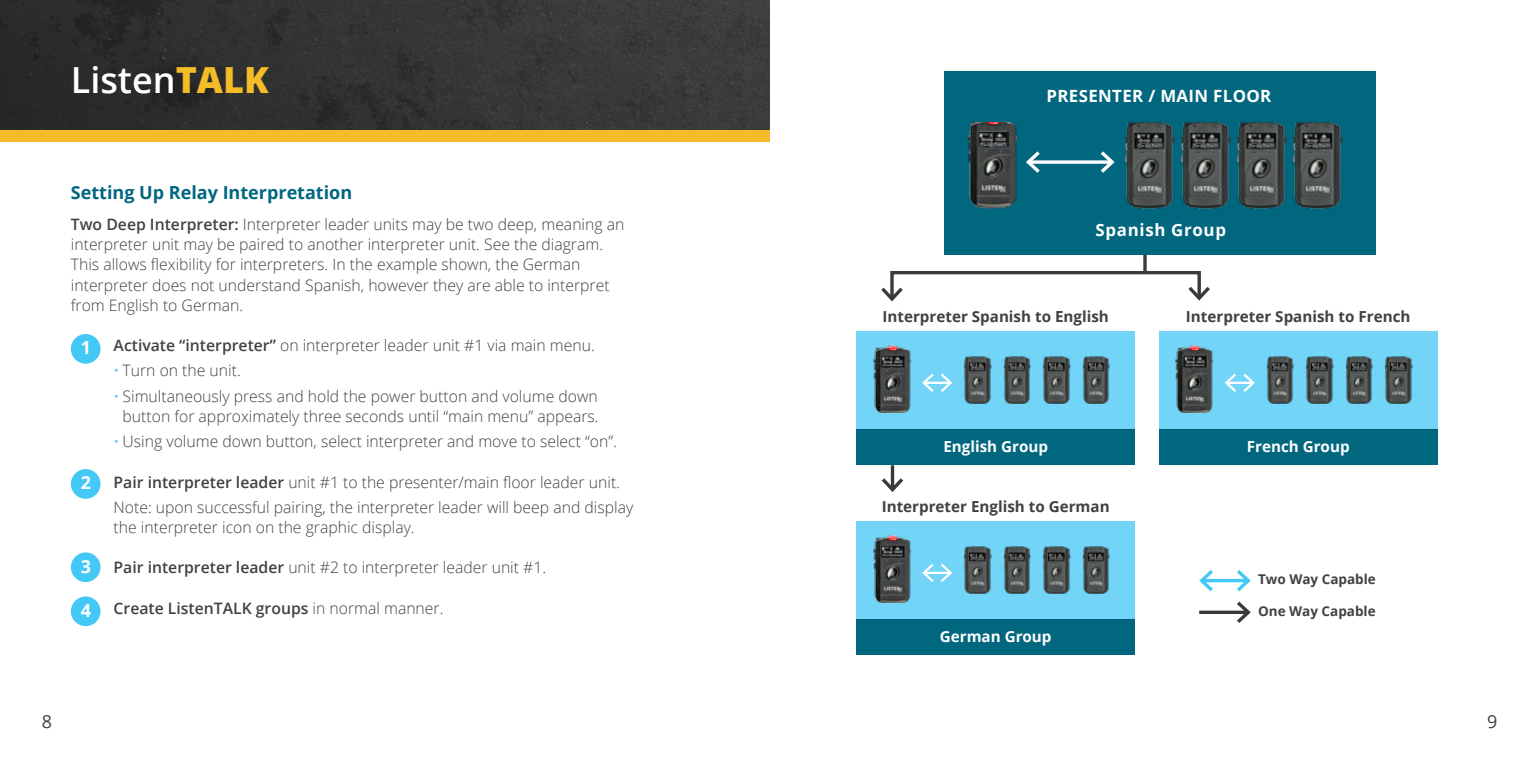
<style>
.page{position:relative;width:1539px;height:770px;background:#fff}
.page>*{position:absolute;margin:0;border:0;box-sizing:border-box;transform-origin:0 0}
.t1{font:600 36px "Open Sans";color:#fff}
.t2{font:700 18px "Open Sans";color:#00677f}
.t3{font:700 18px "Open Sans";color:#fff}
.t4{font:18px "Open Sans";color:#414042}
.t5{font:700 16.88px "Open Sans";letter-spacing:.02em;color:#fff}
.t6{font:700 16.88px "Open Sans";letter-spacing:.04em;color:#fff}
.t7{font:300 15.75px/20.2px "Open Sans";color:#414042}
.t8{font:600 15.75px "Open Sans";color:#414042}
.t9{font:700 15.3px "Open Sans";color:#414042}
.t10{font:700 15.3px "Open Sans";color:#fff}
.t11{font:700 13.5px "Open Sans";color:#414042}
.s1{font-weight:800;color:#f4bd28}
.s2{font-weight:600}
.s3{color:#44c8f5}
.s4{font-weight:300}
</style>
<div class="page">
<img style="left:0;top:0;width:770px;height:130px">
<div style="left:0;top:130px;width:1539px;height:12px;background:#f4bd28"></div>
<div style="left:771px;top:0;width:768px;height:168px;background:#fff"></div>
<div style="left:71px;top:334px;width:30px;height:29px;background:#44c8f5;border-radius:50%"></div>
<div style="left:71px;top:469px;width:30px;height:29px;background:#44c8f5;border-radius:50%"></div>
<div style="left:71px;top:552px;width:30px;height:30px;background:#44c8f5;border-radius:50%"></div>
<div style="left:71px;top:596px;width:30px;height:30px;background:#44c8f5;border-radius:50%"></div>
<svg style="left:1143px;top:254px;width:4px;height:15px"></svg>
<hr style="left:891px;top:465px;width:3px;height:24px;background:#3b3a3a">
<svg style="left:881px;top:474px;width:23px;height:18px"></svg>
<svg style="left:1199px;top:610px;width:34px;height:4px"></svg>
<hr style="left:1202px;top:579px;width:46px;height:3px;background:#44c8f5">
<svg style="left:1199px;top:570px;width:18px;height:22px"></svg>
<svg style="left:1233px;top:570px;width:18px;height:53px"></svg>
<div style="left:857px;top:331px;width:278px;height:98px;background:#72d5f7"></div>
<div style="left:857px;top:429px;width:278px;height:35px;background:#00677f"></div>
<img style="left:873px;top:345px;width:39px;height:67px">
<img style="left:881px;top:356px;width:22px;height:10px">
<svg style="left:922px;top:373px;width:30px;height:19px"></svg>
<img style="left:963px;top:356px;width:29px;height:47px">
<img style="left:970px;top:363px;width:15px;height:6px">
<img style="left:1003px;top:356px;width:28px;height:47px">
<img style="left:1009px;top:363px;width:15px;height:6px">
<img style="left:1043px;top:356px;width:28px;height:47px">
<img style="left:1049px;top:363px;width:15px;height:6px">
<img style="left:1082px;top:356px;width:28px;height:47px">
<img style="left:1089px;top:363px;width:14px;height:6px">
<div style="left:857px;top:521px;width:278px;height:98px;background:#72d5f7"></div>
<div style="left:857px;top:619px;width:278px;height:35px;background:#00677f"></div>
<img style="left:873px;top:535px;width:39px;height:67px">
<img style="left:881px;top:546px;width:22px;height:10px">
<svg style="left:922px;top:563px;width:30px;height:19px"></svg>
<img style="left:963px;top:546px;width:29px;height:47px">
<img style="left:970px;top:553px;width:15px;height:6px">
<img style="left:1003px;top:546px;width:28px;height:47px">
<img style="left:1009px;top:553px;width:15px;height:6px">
<img style="left:1043px;top:546px;width:28px;height:47px">
<img style="left:1049px;top:553px;width:15px;height:6px">
<img style="left:1082px;top:546px;width:28px;height:47px">
<img style="left:1089px;top:553px;width:14px;height:6px">
<div style="left:1159px;top:331px;width:278px;height:98px;background:#72d5f7"></div>
<div style="left:1159px;top:429px;width:278px;height:35px;background:#00677f"></div>
<img style="left:1175px;top:345px;width:39px;height:67px">
<img style="left:1184px;top:356px;width:22px;height:10px">
<svg style="left:1225px;top:373px;width:30px;height:19px"></svg>
<img style="left:1266px;top:356px;width:28px;height:47px">
<img style="left:1272px;top:363px;width:15px;height:6px">
<img style="left:1306px;top:356px;width:28px;height:47px">
<img style="left:1312px;top:363px;width:15px;height:6px">
<img style="left:1345px;top:356px;width:28px;height:47px">
<img style="left:1352px;top:363px;width:14px;height:6px">
<img style="left:1385px;top:356px;width:28px;height:47px">
<img style="left:1391px;top:363px;width:15px;height:6px">
<svg style="left:881px;top:269px;width:329px;height:33px"></svg>
<div style="left:944px;top:71px;width:431px;height:183px;background:#00677f"></div>
<img style="left:967px;top:122px;width:51px;height:87px">
<img style="left:979px;top:132px;width:29px;height:15px">
<svg style="left:1043px;top:160px;width:54px;height:4px"></svg>
<svg style="left:1026px;top:151px;width:17px;height:22px"></svg>
<svg style="left:1097px;top:151px;width:18px;height:22px"></svg>
<img style="left:1125px;top:122px;width:50px;height:87px">
<img style="left:1136px;top:134px;width:27px;height:14px">
<img style="left:1181px;top:122px;width:50px;height:87px">
<img style="left:1192px;top:134px;width:27px;height:14px">
<img style="left:1237px;top:122px;width:50px;height:87px">
<img style="left:1248px;top:134px;width:27px;height:14px">
<img style="left:1293px;top:122px;width:50px;height:87px">
<img style="left:1304px;top:134px;width:27px;height:14px">
<h1 class="t1" style="left:71px;top:66px;width:199px">Listen<span class="s1">TALK</span></h1>
<p class="t2" style="left:71px;top:185px;width:283px">Setting Up Relay Interpretation</p>
<p class="t7" style="left:71px;top:215px;width:555px"><span class="s2">Two Deep Interpreter:</span> Interpreter leader units may be two deep, meaning an interpreter unit may be paired to another interpreter unit. See the diagram.<br>This allows flexibility for interpreters. In the example shown, the German interpreter does not understand Spanish, however they are able to interpret from English to German.</p>
<p class="t7" style="left:114px;top:337px;width:483px"><span class="s2">Activate “interpreter”</span> on interpreter leader unit #1 via main menu.</p>
<p class="t7" style="left:114px;top:362px;width:129px"><span class="s3">•</span> Turn on the unit.</p>
<p class="t7" style="left:114px;top:387px;width:487px;text-align:center"><span class="s3">•</span> Simultaneously press and hold the power button and volume down button for approximately three seconds until “main menu” appears.</p>
<p class="t7" style="left:114px;top:432px;width:505px"><span class="s3">•</span> Using volume down button, select interpreter and move to select “on”.</p>
<p class="t7" style="left:114px;top:468px;width:521px;line-height:25.2px"><span class="s2">Pair interpreter leader</span> unit #1 to the presenter/main floor leader unit.<br>Note: upon successful pairing, the interpreter leader will beep and display</p>
<p class="t7" style="left:114px;top:518px;width:303px">the interpreter icon on the graphic display.</p>
<p class="t7" style="left:114px;top:559px;width:434px"><span class="s2">Pair interpreter leader</span> unit #2 to interpreter leader unit #1.</p>
<p class="t8" style="left:114px;top:602px;width:331px">Create ListenTALK groups <span class="s4">in normal manner.</span></p>
<p class="t3" style="left:81px;top:340px;width:12px">1</p>
<p class="t3" style="left:81px;top:475px;width:12px">2</p>
<p class="t3" style="left:81px;top:559px;width:12px">3</p>
<p class="t3" style="left:81px;top:603px;width:12px">4</p>
<p class="t5" style="left:1047px;top:89px;width:226px">PRESENTER / MAIN FLOOR</p>
<p class="t6" style="left:1096px;top:222px;width:132px">Spanish Group</p>
<p class="t9" style="left:882px;top:310px;width:228px">Interpreter Spanish to English</p>
<p class="t10" style="left:943px;top:440px;width:106px">English Group</p>
<p class="t9" style="left:882px;top:500px;width:230px">Interpreter English to German</p>
<p class="t10" style="left:940px;top:630px;width:113px">German Group</p>
<p class="t9" style="left:1186px;top:310px;width:226px">Interpreter Spanish to French</p>
<p class="t10" style="left:1247px;top:440px;width:104px">French Group</p>
<p class="t11" style="left:1258px;top:573px;width:119px">Two Way Capable</p>
<p class="t11" style="left:1258px;top:605px;width:119px">One Way Capable</p>
<p class="t4" style="left:42px;top:711px;width:12px">8</p>
<p class="t4" style="left:1487px;top:711px;width:12px">9</p>
</div>
